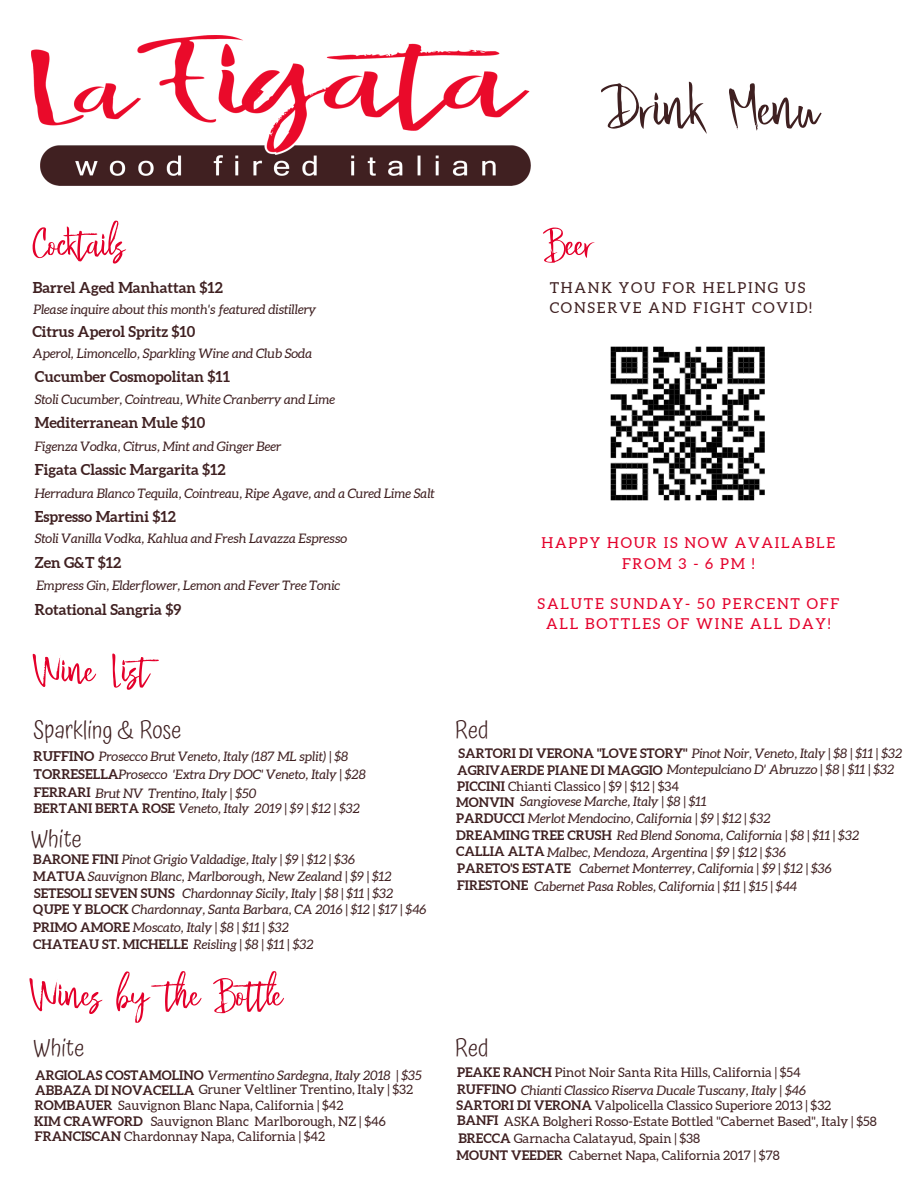
<style>
.page{position:relative;width:918px;height:1188px;background:#fff}
.page>*{position:absolute;margin:0;border:0;box-sizing:border-box;transform-origin:0 0}
.t1{font:81px "Buttle";color:#3f2021}
.t2{font:54px "Buttle";color:#e4002b}
.t3{font:300 24px "Atma";color:#3f2021}
.t4{font:700 15px "Aleo";color:#3f2021}
.t5{font:15px/20.2px "Aleo";letter-spacing:.12em;color:#e4002b;text-align:center}
.t6{font:15px/20.2px "Aleo";letter-spacing:.12em;color:#3f2021}
.t7{font:italic 13.05px "Aleo";color:#3f2021}
.t8{font:13.05px "Aleo";color:#3f2021}
.t9{font:700 13.05px "Aleo";color:#3f2021}
.s1{font-weight:700;font-style:normal;font-size:13.35px}
.s2{font-weight:700;font-style:normal}
.s3{font-weight:700}
</style>
<div class="page">
<img style="left:31px;top:36px;width:500px;height:149px">
<img style="left:610px;top:346px;width:155px;height:155px">
<p class="t1" style="left:605px;top:70px;width:216px">Drink Menu</p>
<p class="t2" style="left:31px;top:219px;width:95px">Cocktails</p>
<p class="t4" style="left:33px;top:279px;width:192px">Barrel Aged Manhattan $12</p>
<p class="t7" style="left:33px;top:302px;width:284px">Please inquire about this month's featured distillery</p>
<p class="t4" style="left:32px;top:323px;width:165px">Citrus Aperol Spritz $10</p>
<p class="t7" style="left:33px;top:346px;width:281px">Aperol, Limoncello, Sparkling Wine and Club Soda</p>
<p class="t4" style="left:35px;top:368px;width:197px">Cucumber Cosmopolitan $11</p>
<p class="t4" style="left:35px;top:414px;width:172px">Mediterranean Mule $10</p>
<p class="t4" style="left:35px;top:461px;width:192px">Figata Classic Margarita $12</p>
<p class="t4" style="left:35px;top:508px;width:142px">Espresso Martini $12</p>
<p class="t4" style="left:35px;top:554px;width:88px">Zen G&amp;T $12</p>
<p class="t4" style="left:35px;top:601px;width:148px">Rotational Sangria $9</p>
<p class="t7" style="left:35px;top:392px;width:302px">Stoli Cucumber, Cointreau, White Cranberry and Lime</p>
<p class="t7" style="left:35px;top:439px;width:248px">Figenza Vodka, Citrus, Mint and Ginger Beer</p>
<p class="t7" style="left:35px;top:486px;width:402px">Herradura Blanco Tequila, Cointreau, Ripe Agave, and a Cured Lime Salt</p>
<p class="t7" style="left:35px;top:531px;width:314px">Stoli Vanilla Vodka, Kahlua and Fresh Lavazza Espresso</p>
<p class="t7" style="left:36px;top:578px;width:305px">Empress Gin, Elderflower, Lemon and Fever Tree Tonic</p>
<p class="t2" style="left:32px;top:645px;width:118px">Wine List</p>
<p class="t3" style="left:33px;top:716px;width:150px">Sparkling &amp; Rose</p>
<p class="t7" style="left:34px;top:749px;width:316px"><span class="s1">RUFFINO</span> Prosecco Brut Veneto, Italy (187 ML split) | $8</p>
<p class="t7" style="left:34px;top:767px;width:334px"><span class="s1">TORRESELLA</span>Prosecco 'Extra Dry DOC' Veneto, Italy | $28</p>
<p class="t7" style="left:34px;top:786px;width:224px"><span class="s2">FERRARI</span> Brut NV Trentino, Italy | $50</p>
<p class="t7" style="left:34px;top:801px;width:328px"><span class="s2">BERTANI BERTA ROSE</span> Veneto, Italy 2019 | $9 | $12 | $32</p>
<p class="t7" style="left:33px;top:852px;width:323px"><span class="s2">BARONE FINI</span> Pinot Grigio Valdadige, Italy | $9 | $12 | $36</p>
<p class="t7" style="left:33px;top:869px;width:360px"><span class="s2">MATUA</span> Sauvignon Blanc, Marlborough, New Zealand | $9 | $12</p>
<p class="t9" style="left:34px;top:886px;width:142px">SETESOLI SEVEN SUNS</p>
<p class="t3" style="left:31px;top:824px;width:52px">White</p>
<p class="t7" style="left:183px;top:886px;width:212px">Chardonnay Sicily, Italy | $8 | $11 | $32</p>
<p class="t7" style="left:33px;top:902px;width:395px"><span class="s2">QUPE Y BLOCK</span> Chardonnay, Santa Barbara, CA 2016 | $12 | $17 | $46</p>
<p class="t7" style="left:33px;top:937px;width:282px"><span class="s2">CHATEAU ST. MICHELLE</span> Reisling | $8 | $11 | $32</p>
<p class="t7" style="left:33px;top:920px;width:257px"><span class="s2">PRIMO AMORE</span> Moscato, Italy | $8 | $11 | $32</p>
<p class="t2" style="left:29px;top:969px;width:255px">Wines by the Bot le</p>
<p class="t2" style="left:546px;top:219px;width:50px">Beer</p>
<p class="t6" style="left:550px;top:277px;width:264px">THANK YOU FOR HELPING US<br>CONSERVE AND FIGHT COVID!</p>
<p class="t3" style="left:455px;top:716px;width:35px">Red</p>
<p class="t5" style="left:541px;top:533px;width:295px">HAPPY HOUR IS NOW AVAILABLE<br>FROM3-6PM!</p>
<p class="t5" style="left:538px;top:594px;width:303px">SALUTE SUNDAY- 50 PERCENT OFF<br>ALL BOTTLES OF WINE ALL DAY!</p>
<p class="t7" style="left:459px;top:746px;width:445px"><span class="s2">SARTORI DI VERONA "LOVE STORY"</span> Pinot Noir, Veneto, Italy | $8 | $11 | $32</p>
<p class="t7" style="left:457px;top:762px;width:439px"><span class="s2">AGRIVAERDE PIANE DI MAGGIO</span> Montepulciano D' Abruzzo | $8 | $11 | $32</p>
<p class="t7" style="left:456px;top:794px;width:252px"><span class="s2">MONVIN</span> Sangiovese Marche, Italy | $8 | $11</p>
<p class="t7" style="left:456px;top:811px;width:316px"><span class="s2">PARDUCCI</span> Merlot Mendocino, California | $9 | $12 | $32</p>
<p class="t7" style="left:456px;top:828px;width:404px"><span class="s2">DREAMING TREE CRUSH</span> Red Blend Sonoma, California | $8 | $11 | $32</p>
<p class="t7" style="left:456px;top:845px;width:331px"><span class="s2">CALLIA ALTA</span> Malbec, Mendoza, Argentina | $9 | $12 | $36</p>
<p class="t9" style="left:457px;top:860px;width:115px">PARETO'S ESTATE</p>
<p class="t7" style="left:579px;top:861px;width:254px">Cabernet Monterrey, California | $9 | $12 | $36</p>
<p class="t9" style="left:457px;top:878px;width:73px">FIRESTONE</p>
<p class="t7" style="left:534px;top:879px;width:264px">Cabernet Pasa Robles, California | $11 | $15 | $44</p>
<p class="t8" style="left:457px;top:779px;width:223px"><span class="s3">PICCINI</span> Chianti Classico | $9 | $12 | $34</p>
<p class="t3" style="left:455px;top:1033px;width:35px">Red</p>
<p class="t3" style="left:34px;top:1033px;width:52px">White</p>
<p class="t8" style="left:35px;top:1082px;width:379px"><span class="s3">ABBAZA DI NOVACELLA</span> Gruner Veltliner Trentino, Italy | $32</p>
<p class="t7" style="left:35px;top:1068px;width:388px"><span class="s2">ARGIOLAS COSTAMOLINO</span> Vermentino Sardegna, Italy 2018 | $35</p>
<p class="t8" style="left:457px;top:1065px;width:345px"><span class="s3">PEAKE RANCH</span> Pinot Noir Santa Rita Hills, California | $54</p>
<p class="t7" style="left:457px;top:1083px;width:350px"><span class="s2">RUFFINO</span> Chianti Classico Riserva Ducale Tuscany, Italy | $46</p>
<p class="t8" style="left:457px;top:1114px;width:421px"><span class="s3">BANFI</span> ASKA Bolgheri Rosso-Estate Bottled "Cabernet Based", Italy | $58</p>
<p class="t8" style="left:35px;top:1098px;width:310px"><span class="s3">ROMBAUER</span> Sauvignon Blanc Napa, California | $42</p>
<p class="t8" style="left:35px;top:1129px;width:292px"><span class="s3">FRANCISCAN</span> Chardonnay Napa, California | $42</p>
<p class="t8" style="left:457px;top:1098px;width:376px"><span class="s3">SARTORI DI VERONA</span> Valpolicella Classico Superiore 2013 | $32</p>
<p class="t9" style="left:34px;top:1114px;width:110px">KIM CRAWFORD</p>
<p class="t8" style="left:151px;top:1114px;width:237px">Sauvignon Blanc Marlborough, NZ | $46</p>
<p class="t8" style="left:459px;top:1131px;width:243px"><span class="s3">BRECCA</span> Garnacha Calatayud, Spain | $38</p>
<p class="t8" style="left:569px;top:1148px;width:213px">Cabernet Napa, California 2017 | $78</p>
<p class="t9" style="left:457px;top:1148px;width:108px">MOUNT VEEDER</p>
</div>
